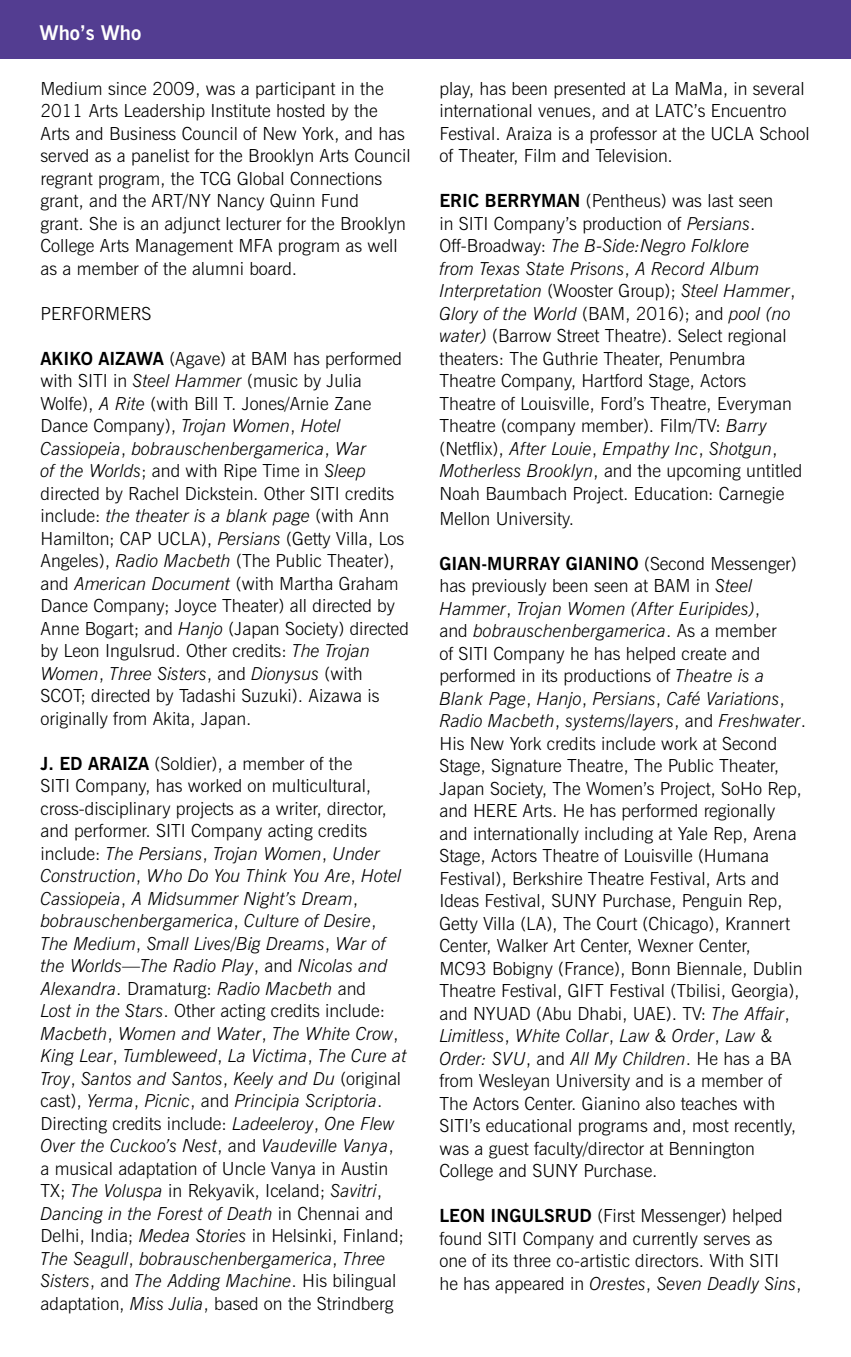
<style>
.page{position:relative;width:851px;height:1357px;background:#fff}
.page>*{position:absolute;margin:0;border:0;box-sizing:border-box;transform-origin:0 0}
.t1{font:700 20.25px "News Gothic BT";color:#fff}
.t2{font:300 18px/22.5px "News Gothic BT";color:#000}
.t3{font:italic 300 18px/22.5px "News Gothic BT";color:#000}
.s1{font-weight:700}
.s2{font-style:italic}
.s3{font-weight:700;font-style:normal}
.s4{font-style:normal}
</style>
<div class="page">
<div style="left:0;top:0;width:850px;height:59px;background:#533d91"></div>
<p class="t1" style="left:40px;top:20px;width:103px">Who’s Who</p>
<p class="t2" style="left:41px;top:77px;width:371px">Medium since 2009, was a participant in the 2011 Arts Leadership Institute hosted by the Arts and Business Council of New York, and has served as a panelist for the Brooklyn Arts Council regrant program, the TCG Global Connections grant, and the ART/NY Nancy Quinn Fund<br>grant. She is an adjunct lecturer for the Brooklyn College Arts Management MFA program as well as a member of the alumni board.</p>
<p class="t2" style="left:41px;top:302px;width:112px">PERFORMERS</p>
<p class="t2" style="left:41px;top:347px;width:370px"><span class="s1">AKIKO AIZAWA</span> (Agave) at BAM has performed with SITI in <span class="s2">Steel Hammer</span> (music by Julia Wolfe), <span class="s2">A Rite</span> (with Bill T. Jones/Arnie Zane Dance Company), <span class="s2">Trojan Women</span>, <span class="s2">Hotel Cassiopeia</span>, <span class="s2">bobrauschenbergamerica</span>, <span class="s2">War<br>of the Worlds</span>; and with Ripe Time in <span class="s2">Sleep </span>directed by Rachel Dickstein. Other SITI credits include: <span class="s2">the theater is a blank page</span> (with Ann Hamilton; CAP UCLA), <span class="s2">Persians</span> (Getty Villa, Los Angeles), <span class="s2">Radio Macbeth</span> (The Public Theater), and <span class="s2">American Document</span> (with Martha Graham Dance Company; Joyce Theater) all directed by Anne Bogart; and <span class="s2">Hanjo</span> (Japan Society) directed by Leon Ingulsrud. Other credits: <span class="s2">The Trojan Women</span>, <span class="s2">Three Sisters</span>, and <span class="s2">Dionysus</span> (with SCOT; directed by Tadashi Suzuki). Aizawa is originally from Akita, Japan.</p>
<p class="t3" style="left:41px;top:752px;width:368px"><span class="s3">J. ED ARAIZA</span> <span class="s4">(Soldier), a member of the<br>SITI Company, has worked on multicultural, cross-disciplinary projects as a writer, director, and performer. SITI Company acting credits include:</span> The Persians<span class="s4">,</span> Trojan Women<span class="s4">,</span> Under Construction<span class="s4">,</span> Who Do You Think You Are<span class="s4">,</span> Hotel Cassiopeia<span class="s4">,</span> A Midsummer Night’s Dream<span class="s4">, </span>bobrauschenbergamerica<span class="s4">,</span> Culture of Desire<span class="s4">, </span>The Medium<span class="s4">,</span> Small Lives/Big Dreams<span class="s4">,</span> War of the Worlds<span class="s4">—</span>The Radio Play<span class="s4">, and</span> Nicolas and Alexandra<span class="s4">. Dramaturg:</span> Radio Macbeth <span class="s4">and<br></span>Lost in the Stars<span class="s4">. Other acting credits include:<br></span>Macbeth<span class="s4">,</span> Women and Water<span class="s4">,</span> The White Crow<span class="s4">, </span>King Lear<span class="s4">,</span> Tumbleweed<span class="s4">,</span> La Victima<span class="s4">,</span> The Cure at Troy<span class="s4">,</span> Santos and Santos<span class="s4">,</span> Keely and Du <span class="s4">(original cast),</span> Yerma<span class="s4">,</span> Picnic<span class="s4">, and</span> Principia Scriptoria<span class="s4">.<br>Directing credits include:</span> Ladeeleroy<span class="s4">,</span> One Flew Over the Cuckoo’s Nest<span class="s4">, and</span> Vaudeville Vanya<span class="s4">, a musical adaptation of Uncle Vanya in Austin TX;</span> The Voluspa <span class="s4">in Rekyavik, Iceland;</span> Savitri<span class="s4">, </span>Dancing in the Forest of Death <span class="s4">in Chennai and Delhi, India;</span> Medea Stories <span class="s4">in Helsinki, Finland; </span>The Seagull<span class="s4">,</span> bobrauschenbergamerica<span class="s4">,</span> Three Sisters<span class="s4">, and</span> The Adding Machine<span class="s4">. His bilingual adaptation,</span> Miss Julia<span class="s4">, based on the Strindberg</span></p>
<p class="t2" style="left:439px;top:77px;width:371px">play, has been presented at La MaMa, in several international venues, and at LATC’s Encuentro Festival. Araiza is a professor at the UCLA School of Theater, Film and Television.</p>
<p class="t2" style="left:439px;top:189px;width:364px"><span class="s1">ERIC BERRYMAN</span> (Pentheus) was last seen<br>in SITI Company’s production of <span class="s2">Persians</span>.<br>Off-Broadway: <span class="s2">The B-Side:Negro Folklore<br>from Texas State Prisons</span>, <span class="s2">A Record Album Interpretation</span> (Wooster Group); <span class="s2">Steel Hammer</span>, <span class="s2">Glory of the World</span> (BAM, 2016); and <span class="s2">pool (no water)</span> (Barrow Street Theatre). Select regional theaters: The Guthrie Theater, Penumbra Theatre Company, Hartford Stage, Actors Theatre of Louisville, Ford’s Theatre, Everyman Theatre (company member). Film/TV: <span class="s2">Barry </span>(Netflix), <span class="s2">After Louie</span>, <span class="s2">Empathy Inc</span>, <span class="s2">Shotgun</span>, <span class="s2">Motherless Brooklyn</span>, and the upcoming untitled Noah Baumbach Project. Education: Carnegie</p>
<p class="t2" style="left:439px;top:507px;width:136px">Mellon University.</p>
<p class="t2" style="left:439px;top:552px;width:368px"><span class="s1">GIAN-MURRAY GIANINO</span> (Second Messenger) has previously been seen at BAM in <span class="s2">Steel Hammer</span>, <span class="s2">Trojan Women (After Euripides)</span>,<br>and <span class="s2">bobrauschenbergamerica</span>. As a member<br>of SITI Company he has helped create and performed in its productions of <span class="s2">Theatre is a Blank Page</span>, <span class="s2">Hanjo</span>, <span class="s2">Persians</span>, <span class="s2">Café Variations</span>, <span class="s2">Radio Macbeth</span>, <span class="s2">systems/layers</span>, and <span class="s2">Freshwater</span>.<br>His New York credits include work at Second Stage, Signature Theatre, The Public Theater, Japan Society, The Women’s Project, SoHo Rep, and HERE Arts. He has performed regionally and internationally including at Yale Rep, Arena Stage, Actors Theatre of Louisville (Humana Festival), Berkshire Theatre Festival, Arts and Ideas Festival, SUNY Purchase, Penguin Rep, Getty Villa (LA), The Court (Chicago), Krannert Center, Walker Art Center, Wexner Center,<br>MC93 Bobigny (France), Bonn Biennale, Dublin Theatre Festival, GIFT Festival (Tbilisi, Georgia), and NYUAD (Abu Dhabi, UAE). TV: <span class="s2">The Affair</span>, <span class="s2">Limitless</span>, <span class="s2">White Collar</span>, <span class="s2">Law &amp; Order</span>, <span class="s2">Law &amp; Order: SVU</span>, and <span class="s2">All My Children</span>. He has a BA from Wesleyan University and is a member of The Actors Center. Gianino also teaches with SITI’s educational programs and, most recently, was a guest faculty/director at Bennington College and SUNY Purchase.</p>
<p class="t2" style="left:439px;top:1204px;width:363px"><span class="s1">LEON INGULSRUD</span> (First Messenger) helped found SITI Company and currently serves as one of its three co-artistic directors. With SITI he has appeared in <span class="s2">Orestes</span>, <span class="s2">Seven Deadly Sins</span>,</p>
</div>
